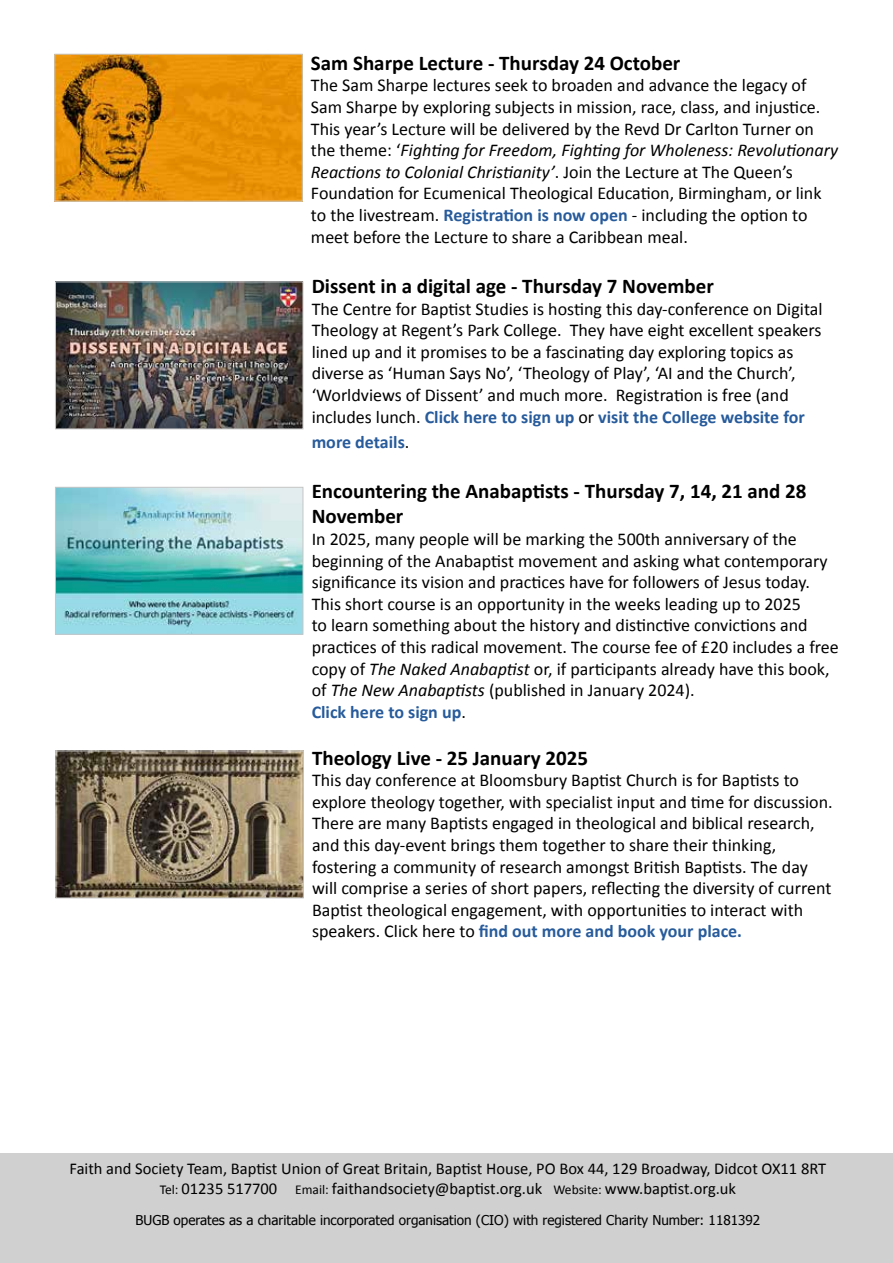
<style>
.page{position:relative;width:893px;height:1263px;background:#fff}
.page>*{position:absolute;margin:0;border:0;box-sizing:border-box;transform-origin:0 0}
.t1{font:700 21px/25.2px "Calibri";color:#000}
.t2{font:18px/21.6px "Calibri";color:#000}
.t3{font:700 18px "Calibri";color:#275b9b}
.t4{font:16.5px/19.8px "Calibri";color:#000;text-align:center}
.t5{font:13.5px "Tahoma";color:#000}
.s1{font-style:italic}
.s2{font-weight:700;color:#275b9b}
.s3{font-weight:400;color:#000}
.s4{font-size:13.5px}
</style>
<div class="page">
<div style="left:0;top:1154px;width:893px;height:109px;background:#d0d0d0"></div>
<img style="left:57px;top:489px;width:244px;height:143px">
<div style="left:55px;top:487px;width:248px;height:147px;border:1px solid #c6c6c6"></div>
<img style="left:57px;top:284px;width:244px;height:143px">
<div style="left:55px;top:282px;width:248px;height:147px;border:1px solid #c6c6c6"></div>
<img style="left:58px;top:753px;width:244px;height:143px">
<div style="left:56px;top:751px;width:248px;height:147px;border:1px solid #c6c6c6"></div>
<img style="left:57px;top:56px;width:243px;height:143px">
<div style="left:55px;top:54px;width:247px;height:147px;border:1px solid #c6c6c6"></div>
<p class="t1" style="left:311px;top:49px;width:371px">Sam Sharpe Lecture - Thursday 24 October</p>
<p class="t2" style="left:311px;top:74px;width:529px">The Sam Sharpe lectures seek to broaden and advance the legacy of Sam Sharpe by exploring subjects in mission, race, class, and injustice.<br>This year’s Lecture will be delivered by the Revd Dr Carlton Turner on the theme: ‘<span class="s1">Fighting for Freedom, Fighting for Wholeness: Revolutionary Reactions to Colonial Christianity’</span>. Join the Lecture at The Queen’s Foundation for Ecumenical Theological Education, Birmingham, or link to the livestream. <span class="s2">Registration is now open</span> - including the option to meet before the Lecture to share a Caribbean meal.</p>
<p class="t1" style="left:312px;top:273px;width:404px">Dissent in a digital age - Thursday 7 November</p>
<p class="t2" style="left:312px;top:297px;width:512px">The Centre for Baptist Studies is hosting this day-conference on Digital Theology at Regent’s Park College. They have eight excellent speakers lined up and it promises to be a fascinating day exploring topics as diverse as ‘Human Says No’, ‘Theology of Play’, ‘AI and the Church’, ‘Worldviews of Dissent’ and much more. Registration is free (and includes lunch. <span class="s2">Click here to sign up</span> or <span class="s2">visit the College website for</span></p>
<p class="t3" style="left:312px;top:429px;width:99px">more details<span class="s3">.</span></p>
<p class="t1" style="left:312px;top:478px;width:496px">Encountering the Anabaptists - Thursday 7, 14, 21 and 28<br>November</p>
<p class="t2" style="left:312px;top:528px;width:529px">In 2025, many people will be marking the 500th anniversary of the beginning of the Anabaptist movement and asking what contemporary significance its vision and practices have for followers of Jesus today.<br>This short course is an opportunity in the weeks leading up to 2025<br>to learn something about the history and distinctive convictions and practices of this radical movement. The course fee of £20 includes a free copy of <span class="s1">The Naked Anabaptist</span> or, if participants already have this book, of <span class="s1">The New Anabaptists</span> (published in January 2024).<br><span class="s2">Click here to sign up</span>.</p>
<p class="t1" style="left:312px;top:744px;width:278px">Theology Live - 25 January 2025</p>
<p class="t2" style="left:312px;top:769px;width:522px">This day conference at Bloomsbury Baptist Church is for Baptists to explore theology together, with specialist input and time for discussion.<br>There are many Baptists engaged in theological and biblical research, and this day-event brings them together to share their thinking, fostering a community of research amongst British Baptists. The day will comprise a series of short papers, reflecting the diversity of current Baptist theological engagement, with opportunities to interact with speakers. Click here to <span class="s2">find out more and book your place.</span></p>
<p class="t4" style="left:70px;top:1158px;width:758px">Faith and Society Team, Baptist Union of Great Britain, Baptist House, PO Box 44, 129 Broadway, Didcot OX11 8RT<br><span class="s4">Tel:</span> 01235 517700 <span class="s4">Email:</span> faithandsociety@baptist.org.uk <span class="s4">Website:</span> www.baptist.org.uk</p>
<p class="t5" style="left:136px;top:1211px;width:626px">BUGB operates as a charitable incorporated organisation (CIO) with registered Charity Number: 1181392</p>
</div>
